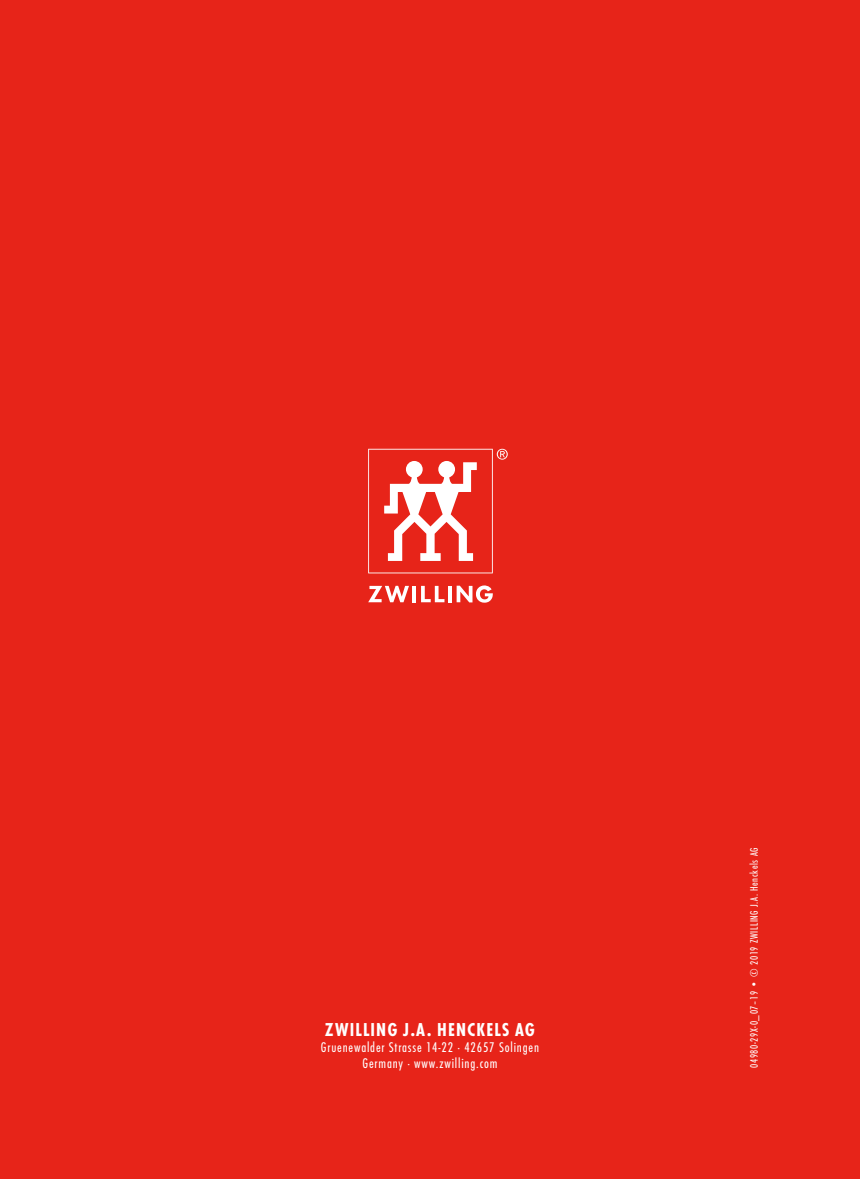
<style>
.page{position:relative;width:860px;height:1179px;background:#e72419}
.page>*{position:absolute;margin:0;border:0;box-sizing:border-box;transform-origin:0 0}
.t1{font:700 19.35px "Futura Con";letter-spacing:.055em;color:#fff}
.t2{font:14.62px/15.5px "Futura Con Boo";letter-spacing:.055em;color:#fff;text-align:center}
.t3{font:11.25px "Futura Con Boo";letter-spacing:.055em;color:#fff}
</style>
<div class="page">
<svg style="left:457px;top:585px;width:36px;height:18px"></svg>
<hr style="left:448px;top:586px;width:4px;height:16px;background:#fff">
<svg style="left:421px;top:586px;width:23px;height:16px"></svg>
<hr style="left:412px;top:586px;width:4px;height:16px;background:#fff">
<svg style="left:368px;top:586px;width:41px;height:16px"></svg>
<svg style="left:368px;top:449px;width:140px;height:124px"></svg>
<h1 class="t1" style="left:325px;top:1017px;width:212px">ZWILLING J.A. HENCKELS AG</h1>
<p class="t2" style="left:321px;top:1039px;width:220px">Gruenewalder Strasse 14-22 · 42657 Solingen<br>Germany · www.zwilling.com</p>
<p class="t3" style="left:747px;top:1068px;width:222px;rotate:-90deg">04980-29X-0_07–19 • © 2019 ZWILLING J.A. Henckels AG</p>
</div>
